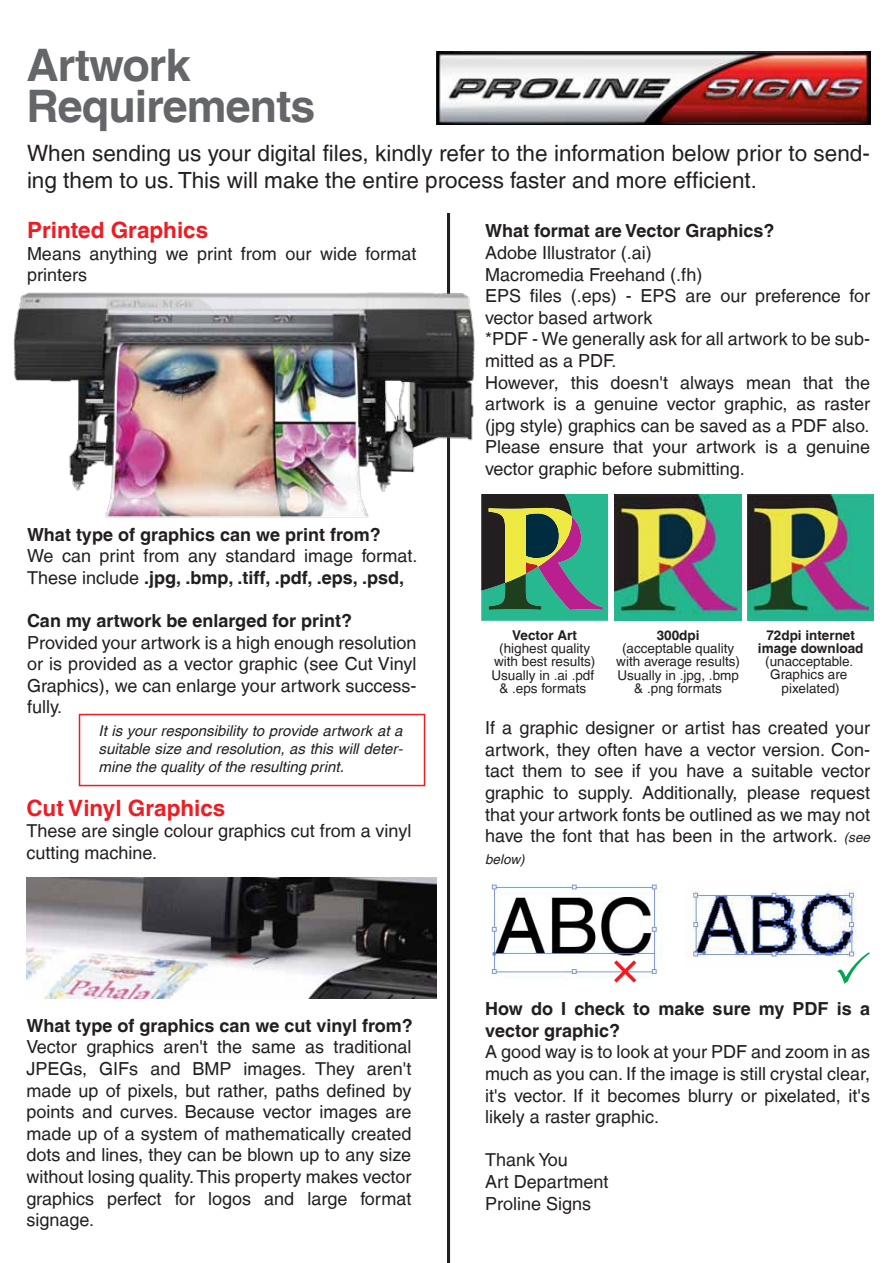
<style>
.page{position:relative;width:893px;height:1263px;background:#fff}
.page>*{position:absolute;margin:0;border:0;box-sizing:border-box;transform-origin:0 0}
.t1{font:700 44.85px/41.4px "Helvetica LT";letter-spacing:-.02em;color:#656669}
.t2{font:22.5px/27px "Helvetica LT";color:#231f20}
.t3{font:700 22.5px "Helvetica LT";color:#ed1d24}
.t4{font:18px/21.6px "Helvetica LT";color:#231f20}
.t5{font:700 18px/21.6px "Helvetica LT";color:#231f20}
.t6{font:italic 15px/18px "Helvetica LT";color:#231f20;text-align:justify}
.t7{font:13.5px/13.2px "Helvetica LT";color:#231f20;text-align:center}
.t8{font:700 13.5px/13.2px "Helvetica LT";color:#231f20;text-align:center}
.t9{font:italic 13.5px "Helvetica LT";color:#231f20}
.s1{font-weight:700}
.s2{font-style:italic;font-size:13.5px}
</style>
<div class="page">
<img style="left:748px;top:494px;width:126px;height:126px">
<img style="left:615px;top:494px;width:126px;height:127px">
<svg style="left:481px;top:494px;width:127px;height:127px;background:#538063"></svg>
<img style="left:436px;top:52px;width:434px;height:73px">
<div style="left:79px;top:714px;width:346px;height:72px;border:2px solid #ed1d24"></div>
<hr style="left:447px;top:213px;width:3px;height:1050px;background:#231f20">
<img style="left:26px;top:877px;width:410px;height:121px">
<img style="left:491px;top:883px;width:172px;height:97px">
<img style="left:685px;top:882px;width:172px;height:75px">
<svg style="left:837px;top:952px;width:33px;height:32px"></svg>
<svg style="left:614px;top:960px;width:22px;height:23px"></svg>
<img style="left:13px;top:290px;width:462px;height:234px">
<h1 class="t1" style="left:26px;top:43px;width:291px">Artwork<br>Requirements</h1>
<p class="t2" style="left:27px;top:139px;width:844px">When sending us your digital files, kindly refer to the information below prior to send&shy;ing them to us. This will make the entire process faster and more efficient.</p>
<p class="t3" style="left:27px;top:216px;width:183px">Printed Graphics</p>
<p class="t4" style="left:27px;top:243px;width:391px">Means anything we print from our wide format printers</p>
<p class="t5" style="left:485px;top:220px;width:291px">What format are Vector Graphics?</p>
<p class="t4" style="left:485px;top:242px;width:387px">Adobe Illustrator (.ai)<br>Macromedia Freehand (.fh)<br>EPS files (.eps) - EPS are our preference for vector based artwork<br>*PDF - We generally ask for all artwork to be sub&shy;mitted as a PDF.<br>However, this doesn't always mean that the artwork is a genuine vector graphic, as raster (jpg style) graphics can be saved as a PDF also.<br>Please ensure that your artwork is a genuine vector graphic before submitting.</p>
<p class="t5" style="left:27px;top:523px;width:355px">What type of graphics can we print from?</p>
<p class="t4" style="left:27px;top:545px;width:392px">We can print from any standard image format.<br>These include <span class="s1">.jpg, .bmp, .tiff, .pdf, .eps, .psd,</span></p>
<p class="t5" style="left:27px;top:609px;width:327px">Can my artwork be enlarged for print?</p>
<p class="t4" style="left:27px;top:631px;width:391px;text-align:justify">Provided your artwork is a high enough resolution or is provided as a vector graphic (see Cut Vinyl Graphics), we can enlarge your artwork success&shy;fully.</p>
<p class="t6" style="left:98px;top:721px;width:306px">It is your responsibility to provide artwork at a suitable size and resolution, as this will deter&shy;mine the quality of the resulting print.</p>
<p class="t3" style="left:26px;top:794px;width:201px">Cut Vinyl Graphics</p>
<p class="t4" style="left:26px;top:820px;width:386px">These are single colour graphics cut from a vinyl cutting machine.</p>
<p class="t5" style="left:26px;top:1014px;width:388px">What type of graphics can we cut vinyl from?</p>
<p class="t4" style="left:26px;top:1036px;width:387px;text-align:justify">Vector graphics aren't the same as traditional JPEGs, GIFs and BMP images. They aren't made up of pixels, but rather, paths defined by points and curves. Because vector images are made up of a system of mathematically created dots and lines, they can be blown up to any size without losing quality. This property makes vector graphics perfect for logos and large format signage.</p>
<p class="t8" style="left:512px;top:628px;width:66px">Vector Art</p>
<p class="t7" style="left:491px;top:642px;width:105px">(highest quality with best results)<br>Usually in .ai .pdf &amp; .eps formats</p>
<p class="t8" style="left:657px;top:628px;width:44px">300dpi</p>
<p class="t7" style="left:616px;top:642px;width:125px">(acceptable quality with average results)<br>Usually in .jpg, .bmp &amp; .png formats</p>
<p class="t8" style="left:758px;top:628px;width:107px">72dpi internet image download</p>
<p class="t7" style="left:765px;top:655px;width:90px">(unacceptable.<br>Graphics are pixelated)</p>
<p class="t4" style="left:485px;top:717px;width:387px;text-align:justify">If a graphic designer or artist has created your artwork, they often have a vector version. Con&shy;tact them to see if you have a suitable vector graphic to supply. Additionally, please request that your artwork fonts be outlined as we may not have the font that has been in the artwork. <span class="s2">(see</span></p>
<p class="t9" style="left:485px;top:851px;width:41px">below)</p>
<p class="t5" style="left:485px;top:998px;width:387px">How do I check to make sure my PDF is a vector graphic?</p>
<p class="t4" style="left:485px;top:1041px;width:387px;text-align:justify">A good way is to look at your PDF and zoom in as much as you can. If the image is still crystal clear, it's vector. If it becomes blurry or pixelated, it's likely a raster graphic.</p>
<p class="t4" style="left:485px;top:1149px;width:125px">Thank You<br>Art Department<br>Proline Signs</p>
</div>
